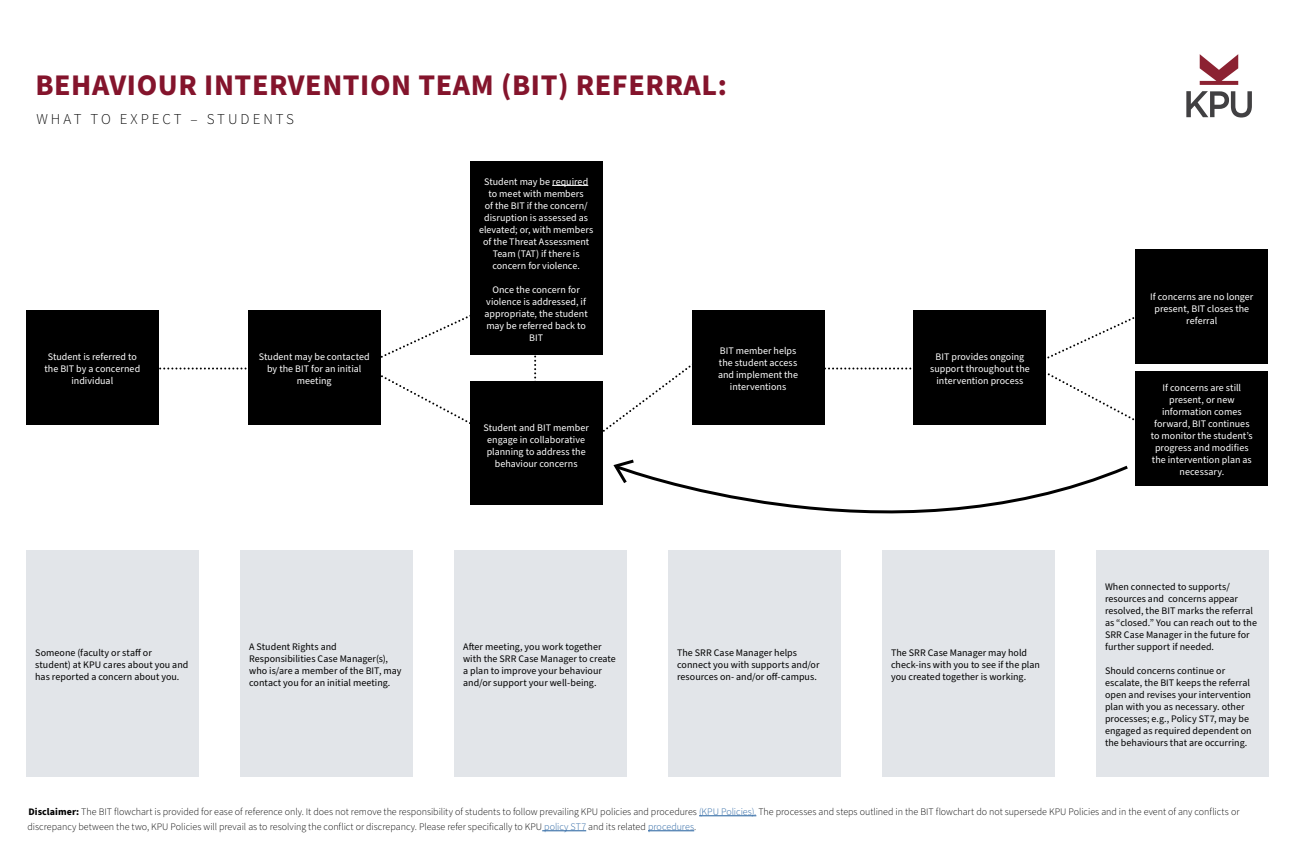
<style>
.page{position:relative;width:1296px;height:864px;background:#fff}
.page>*{position:absolute;margin:0;border:0;box-sizing:border-box;transform-origin:0 0}
.t1{font:700 30px "Source Sans Pro";letter-spacing:.02em;color:#84142c}
.t2{font:300 15px "Source Sans Pro";letter-spacing:.2em;color:#000}
.t3{font:10px/12px "Source Sans Pro";letter-spacing:.005em;color:#000}
.t4{font:10px/12px "Source Sans Pro";letter-spacing:.005em;color:#fff;text-align:center}
.t5{font:300 10px/15px "Source Sans Pro";color:#000}
.s1{font-weight:700}
.s2{color:#215e9e}
</style>
<div class="page">
<svg style="left:1200px;top:54px;width:38px;height:31px"></svg>
<svg style="left:1186px;top:91px;width:66px;height:27px"></svg>
<hr style="left:699px;top:816px;width:57px;height:1px;background:#215e9e">
<hr style="left:542px;top:831px;width:44px;height:1px;background:#215e9e">
<hr style="left:648px;top:831px;width:46px;height:1px;background:#215e9e">
<svg style="left:626px;top:465px;width:502px;height:103px"></svg>
<svg style="left:613px;top:459px;width:24px;height:28px"></svg>
<svg style="left:534px;top:354px;width:2px;height:28px"></svg>
<svg style="left:381px;top:315px;width:113px;height:43px"></svg>
<svg style="left:159px;top:368px;width:88px;height:2px"></svg>
<svg style="left:381px;top:375px;width:105px;height:49px"></svg>
<svg style="left:1046px;top:307px;width:90px;height:123px"></svg>
<svg style="left:824px;top:368px;width:90px;height:2px"></svg>
<div style="left:26px;top:310px;width:133px;height:115px;background:#000"></div>
<div style="left:248px;top:310px;width:133px;height:115px;background:#000"></div>
<div style="left:470px;top:161px;width:132px;height:193px;background:#000"></div>
<hr style="left:552px;top:185px;width:36px;height:1px;background:#fff">
<div style="left:470px;top:382px;width:132px;height:123px;background:#000"></div>
<div style="left:692px;top:310px;width:132px;height:115px;background:#000"></div>
<div style="left:914px;top:310px;width:132px;height:115px;background:#000"></div>
<div style="left:1136px;top:249px;width:132px;height:115px;background:#000"></div>
<div style="left:1136px;top:371px;width:132px;height:115px;background:#000"></div>
<div style="left:26px;top:550px;width:172px;height:227px;background:#e2e5e9"></div>
<div style="left:240px;top:550px;width:172px;height:227px;background:#e2e5e9"></div>
<div style="left:454px;top:550px;width:172px;height:227px;background:#e2e5e9"></div>
<div style="left:668px;top:550px;width:172px;height:227px;background:#e2e5e9"></div>
<div style="left:882px;top:550px;width:172px;height:227px;background:#e2e5e9"></div>
<div style="left:1096px;top:550px;width:172px;height:227px;background:#e2e5e9"></div>
<svg style="left:589px;top:341px;width:103px;height:101px"></svg>
<h1 class="t1" style="left:35px;top:64px;width:693px">BEHAVIOUR INTERVENTION TEAM (BIT) REFERRAL:</h1>
<h2 class="t2" style="left:36px;top:109px;width:259px">WHAT TO EXPECT – STUDENTS</h2>
<p class="t4" style="left:44px;top:351px;width:97px">Student is referred to the BIT by a concerned individual</p>
<p class="t4" style="left:259px;top:351px;width:112px">Student may be contacted by the BIT for an initial meeting</p>
<p class="t4" style="left:479px;top:176px;width:116px">Student may be required to meet with members<br>of the BIT if the concern/ disruption is assessed as elevated; or, with members of the Threat Assessment<br>Team (TAT) if there is concern for violence.</p>
<p class="t4" style="left:485px;top:284px;width:105px">Once the concern for violence is addressed, if appropriate, the student may be referred back to<br>BIT</p>
<p class="t4" style="left:483px;top:422px;width:107px">Student and BIT member engage in collaborative planning to address the behaviour concerns</p>
<p class="t4" style="left:718px;top:345px;width:82px">BIT member helps the student access and implement the interventions</p>
<p class="t4" style="left:930px;top:351px;width:101px">BIT provides ongoing support throughout the intervention process</p>
<p class="t3" style="left:35px;top:647px;width:155px">Someone (faculty or staff or student) at KPU cares about you and has reported a concern about you.</p>
<p class="t3" style="left:249px;top:641px;width:154px">A Student Rights and<br>Responsibilities Case Manager(s), who is/are a member of the BIT, may contact you for an initial meeting.</p>
<p class="t3" style="left:463px;top:641px;width:154px">After meeting, you work together with the SRR Case Manager to create a plan to improve your behaviour and/or support your well-being.</p>
<p class="t3" style="left:677px;top:647px;width:144px">The SRR Case Manager helps connect you with supports and/or resources on- and/or off-campus.</p>
<p class="t3" style="left:891px;top:647px;width:150px">The SRR Case Manager may hold check-ins with you to see if the plan you created together is working.</p>
<p class="t4" style="left:1150px;top:291px;width:105px">If concerns are no longer present, BIT closes the referral</p>
<p class="t4" style="left:1151px;top:382px;width:103px">If concerns are still present, or new information comes forward, BIT continues to monitor the student’s progress and modifies the intervention plan as necessary.</p>
<p class="t3" style="left:1105px;top:581px;width:153px">When connected to supports/ resources and concerns appear resolved, the BIT marks the referral as “closed.” You can reach out to the<br>SRR Case Manager in the future for further support if needed.</p>
<p class="t3" style="left:1105px;top:665px;width:148px">Should concerns continue or escalate, the BIT keeps the referral open and revises your intervention plan with you as necessary. other processes; e.g., Policy ST7, may be engaged as required dependent on the behaviours that are occurring.</p>
<p class="t5" style="left:28px;top:805px;width:1213px"><span class="s1">Disclaimer:</span> The BIT flowchart is provided for ease of reference only. It does not remove the responsibility of students to follow prevailing KPU policies and procedures <span class="s2">(KPU Policies).</span> The processes and steps outlined in the BIT flowchart do not supersede KPU Policies and in the event of any conflicts or discrepancy between the two, KPU Policies will prevail as to resolving the conflict or discrepancy. Please refer specifically to KPU <span class="s2">policy ST7</span> and its related <span class="s2">procedures</span>.</p>
</div>
